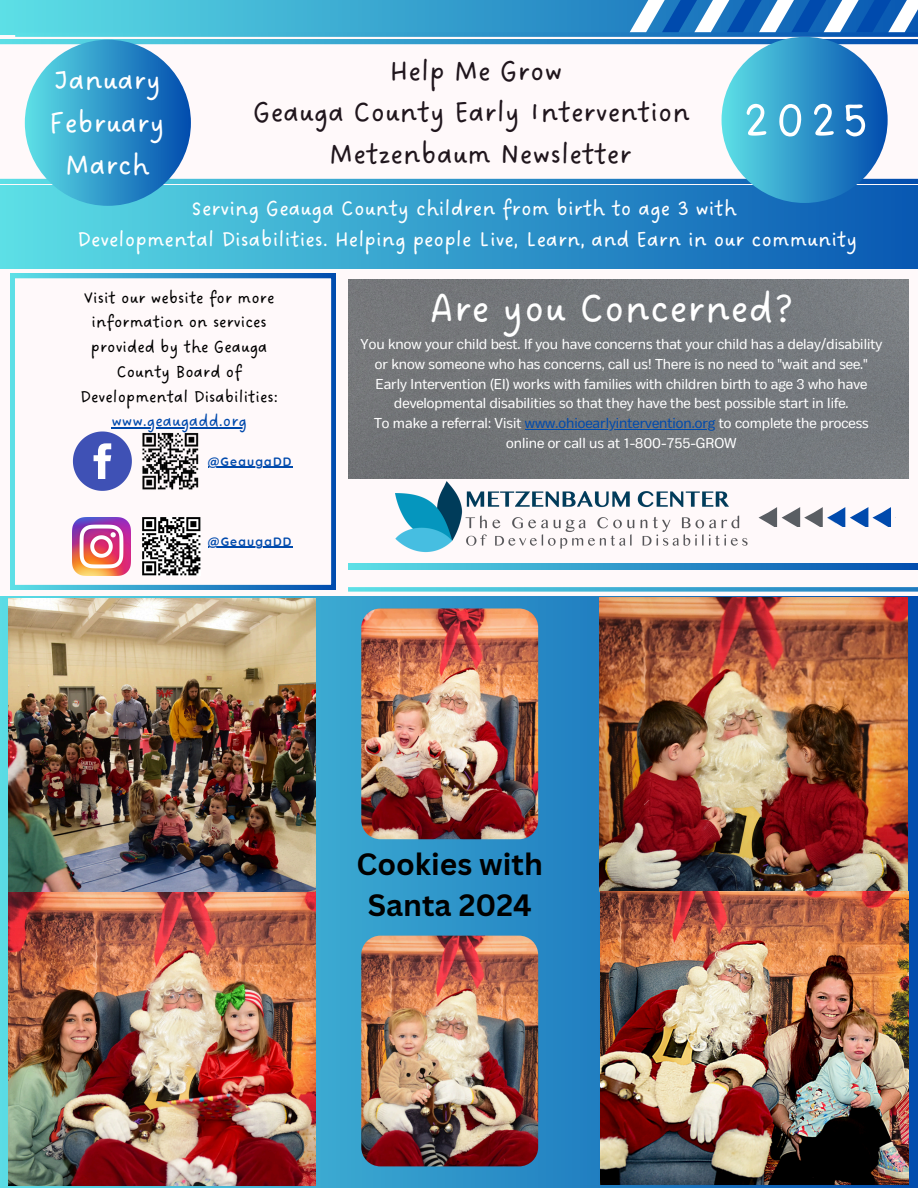
<style>
.page{position:relative;width:918px;height:1188px;background:#fff9fa}
.page>*{position:absolute;margin:0;border:0;box-sizing:border-box;transform-origin:0 0}
.t1{font:52.35px "DO Sans Regular";color:#fff}
.t2{font:43.35px "DO Sans Regular";color:#fff}
.t3{font:30.6px/42.8px "DO Sans Regular";color:#fff;text-align:center}
.t4{font:30.15px "DO Sans Regular";color:#20161d}
.t5{font:700 30px/41.7px "Canva Sans";color:#000;text-align:center}
.t6{font:22.5px/31.5px "DO Sans Regular";color:#fff;text-align:center}
.t7{font:17.7px/24.8px "DO Sans Regular";color:#000;text-align:center}
.t8{font:17.7px "DO Sans Regular";color:#004aad}
.t9{font:14.4px/20px "Body Text";color:#fff;text-align:center}
.t10{font:700 12.15px "Quicksand";letter-spacing:.1em;color:#004aad}
.s1{color:#004aad}
</style>
<div class="page">
<svg style="left:0;top:0;width:630px;height:35px;background:#40b1d4"></svg>
<svg style="left:630px;top:0;width:288px;height:32px"></svg>
<svg style="left:15px;top:32px;width:903px;height:5px;background:#3599cb"></svg>
<div style="left:0;top:186px;width:918px;height:82px;background:linear-gradient(to right,#5ddfe6,#0857b2)"></div>
<svg style="left:10px;top:274px;width:326px;height:315px"></svg>
<svg style="left:348px;top:563px;width:570px;height:6px;background:#2f96ca"></svg>
<svg style="left:348px;top:587px;width:570px;height:5px;background:#50b4d6"></svg>
<svg style="left:0;top:40px;width:918px;height:143px"></svg>
<div style="left:722px;top:37px;width:166px;height:166px;background:linear-gradient(to right,#5bdee5,#064faf);border-radius:50%"></div>
<svg style="left:782px;top:507px;width:109px;height:19px"></svg>
<div style="left:25px;top:40px;width:166px;height:166px;background:linear-gradient(to right,#5ddfe6,#044eaf);border-radius:50%"></div>
<svg style="left:73px;top:431px;width:59px;height:60px"></svg>
<img style="left:73px;top:517px;width:58px;height:58px">
<img style="left:140px;top:431px;width:61px;height:60px">
<svg style="left:142px;top:517px;width:58px;height:58px"></svg>
<hr style="left:208px;top:467px;width:85px;height:1px;background:#004aad">
<hr style="left:208px;top:547px;width:85px;height:1px;background:#004aad">
<img style="left:395px;top:481px;width:387px;height:72px">
<img style="left:348px;top:280px;width:560px;height:199px">
<div style="left:0;top:596px;width:918px;height:592px;background:linear-gradient(to right,#5adce4,#024dad)"></div>
<img style="left:8px;top:598px;width:308px;height:588px">
<img style="left:600px;top:597px;width:308px;height:588px">
<img style="left:361px;top:608px;width:177px;height:231px">
<img style="left:361px;top:936px;width:177px;height:230px">
<hr style="left:525px;top:429px;width:191px;height:1px;background:#004aad">
<hr style="left:111px;top:427px;width:136px;height:2px;background:#004aad">
<p class="t4" style="left:389px;top:53px;width:175px">Help Me Grow</p>
<p class="t4" style="left:253px;top:95px;width:439px">Geauga County Early Intervention</p>
<p class="t4" style="left:329px;top:136px;width:304px">Metzenbaum Newsletter</p>
<p class="t3" style="left:49px;top:60px;width:117px">January<br>February<br>March</p>
<p class="t6" style="left:77px;top:193px;width:782px">Serving Geauga County children from birth to age 3 with<br>Developmental Disabilities. Helping people Live, Learn, and Earn in our community</p>
<p class="t7" style="left:80px;top:286px;width:200px">Visit our website for more information on services provided by the Geauga<br>County Board of<br>Developmental Disabilities:</p>
<p class="t8" style="left:111px;top:411px;width:137px">www.geaugadd.org</p>
<h2 class="t1" style="left:744px;top:90px;width:125px">2025</h2>
<p class="t2" style="left:430px;top:283px;width:365px">Are you Concerned?</p>
<p class="t9" style="left:361px;top:335px;width:523px">You know your child best. If you have concerns that your child has a delay/disability or know someone who has concerns, call us! There is no need to "wait and see."</p>
<p class="t9" style="left:376px;top:375px;width:493px">Early Intervention (EI) works with families with children birth to age 3 who have developmental disabilities so that they have the best possible start in life.</p>
<p class="t9" style="left:374px;top:415px;width:496px">To make a referral: Visit <span class="s1">www.ohioearlyintervention.org</span> to complete the process</p>
<p class="t9" style="left:506px;top:434px;width:232px">online or call us at 1-800-755-GROW</p>
<p class="t10" style="left:208px;top:453px;width:85px">@GeaugaDD</p>
<h4 class="t10" style="left:208px;top:534px;width:85px">@GeaugaDD</h4>
<p class="t5" style="left:356px;top:842px;width:188px">Cookies with<br>Santa 2024</p>
</div>
